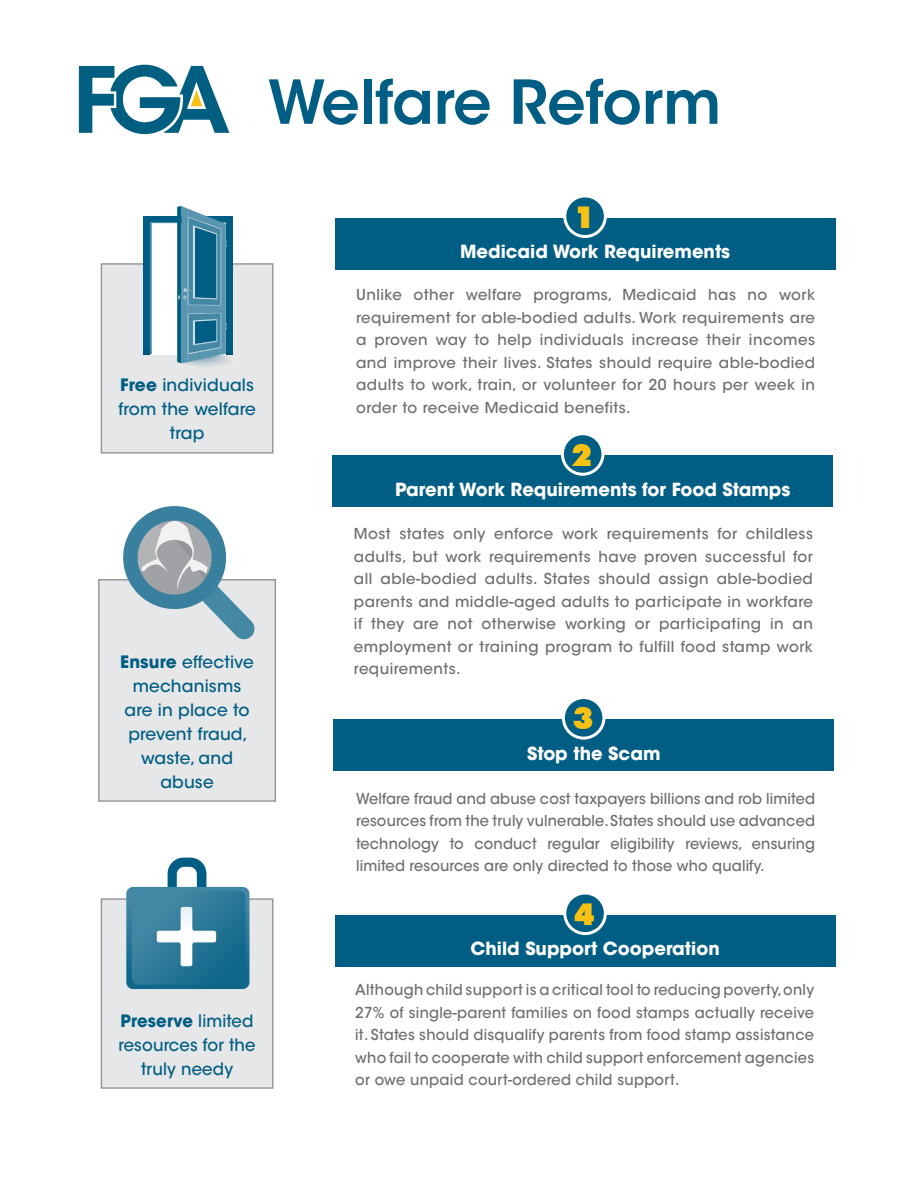
<style>
.page{position:relative;width:918px;height:1188px;background:#fff}
.page>*{position:absolute;margin:0;border:0;box-sizing:border-box;transform-origin:0 0}
.t1{font:600 60px "ITC Avant Garde Std";color:#005d83}
.body_text{font:900 30.6px "Futura BT";color:#f9c213}
.Question_headline{font:700 18px "ITC Avant Garde Std";color:#fff}
.key_findings{font:500 16.95px/24px "ITC Avant Garde Std";letter-spacing:.01em;color:#005d83;text-align:center}
.question_larger{font:500 15px/22.5px "ITC Avant Garde Std";letter-spacing:.02em;color:#6d6e71;text-align:justify}
.s1{font-weight:700}
</style>
<div class="page">
<div style="left:101px;top:899px;width:172px;height:189px;background:#e6e7e8"></div>
<div style="left:101px;top:898px;width:172px;height:191px;border:1px solid #939598"></div>
<div style="left:101px;top:264px;width:172px;height:189px;background:#e6e7e8"></div>
<div style="left:101px;top:263px;width:172px;height:191px;border:1px solid #939598"></div>
<div style="left:99px;top:580px;width:176px;height:221px;background:#e6e7e8"></div>
<div style="left:98px;top:579px;width:178px;height:223px;border:1px solid #939598"></div>
<svg style="left:79px;top:65px;width:150px;height:69px"></svg>
<svg style="left:120px;top:506px;width:136px;height:134px"></svg>
<svg style="left:126px;top:858px;width:123px;height:131px"></svg>
<svg style="left:144px;top:206px;width:91px;height:161px"></svg>
<div style="left:335px;top:218px;width:500px;height:52px;background:#005d83"></div>
<div style="left:565px;top:196px;width:40px;height:41px;background:#005d83;border-radius:50%"></div>
<div style="left:563px;top:194px;width:44px;height:44px;border:3px solid #fff;border-radius:50%"></div>
<div style="left:332px;top:455px;width:501px;height:52px;background:#005d83"></div>
<div style="left:562px;top:434px;width:41px;height:40px;background:#005d83;border-radius:50%"></div>
<div style="left:561px;top:432px;width:43px;height:44px;border:3px solid #fff;border-radius:50%"></div>
<div style="left:333px;top:719px;width:501px;height:52px;background:#005d83"></div>
<div style="left:563px;top:698px;width:41px;height:40px;background:#005d83;border-radius:50%"></div>
<div style="left:562px;top:696px;width:43px;height:44px;border:3px solid #fff;border-radius:50%"></div>
<div style="left:335px;top:915px;width:500px;height:52px;background:#005d83"></div>
<div style="left:565px;top:893px;width:40px;height:41px;background:#005d83;border-radius:50%"></div>
<div style="left:563px;top:892px;width:44px;height:43px;border:3px solid #fff;border-radius:50%"></div>
<p class="t1" style="left:268px;top:64px;width:455px">Welfare Reform</p>
<p class="key_findings" style="left:118px;top:373px;width:139px"><span class="s1">Free</span> individuals from the welfare trap</p>
<p class="key_findings" style="left:120px;top:650px;width:135px"><span class="s1">Ensure</span> effective mechanisms are in place to prevent fraud, waste, and abuse</p>
<p class="key_findings" style="left:119px;top:1009px;width:139px"><span class="s1">Preserve</span> limited resources for the truly needy</p>
<p class="body_text" style="left:574px;top:198px;width:23px">1</p>
<p class="Question_headline" style="left:460px;top:240px;width:272px">Medicaid Work Requirements</p>
<p class="question_larger" style="left:356px;top:284px;width:461px">Unlike other welfare programs, Medicaid has no work requirement for able-bodied adults. Work requirements are a proven way to help individuals increase their incomes and improve their lives. States should require able-bodied adults to work, train, or volunteer for 20 hours per week in order to receive Medicaid benefits.</p>
<p class="body_text" style="left:571px;top:436px;width:23px">2</p>
<p class="Question_headline" style="left:395px;top:478px;width:397px">Parent Work Requirements for Food Stamps</p>
<p class="question_larger" style="left:354px;top:523px;width:461px">Most states only enforce work requirements for childless adults, but work requirements have proven successful for all able-bodied adults. States should assign able-bodied parents and middle-aged adults to participate in workfare if they are not otherwise working or participating in an employment or training program to fulfill food stamp work requirements.</p>
<p class="body_text" style="left:572px;top:700px;width:23px">3</p>
<p class="Question_headline" style="left:527px;top:741px;width:135px">Stop the Scam</p>
<p class="question_larger" style="left:356px;top:787px;width:461px">Welfare fraud and abuse cost taxpayers billions and rob limited resources from the truly vulnerable. States should use advanced technology to conduct regular eligibility reviews, ensuring limited resources are only directed to those who qualify.</p>
<p class="body_text" style="left:574px;top:895px;width:23px">4</p>
<p class="Question_headline" style="left:471px;top:937px;width:251px">Child Support Cooperation</p>
<p class="question_larger" style="left:355px;top:979px;width:461px">Although child support is a critical tool to reducing poverty, only 27% of single-parent families on food stamps actually receive it. States should disqualify parents from food stamp assistance who fail to cooperate with child support enforcement agencies or owe unpaid court-ordered child support.</p>
</div>
